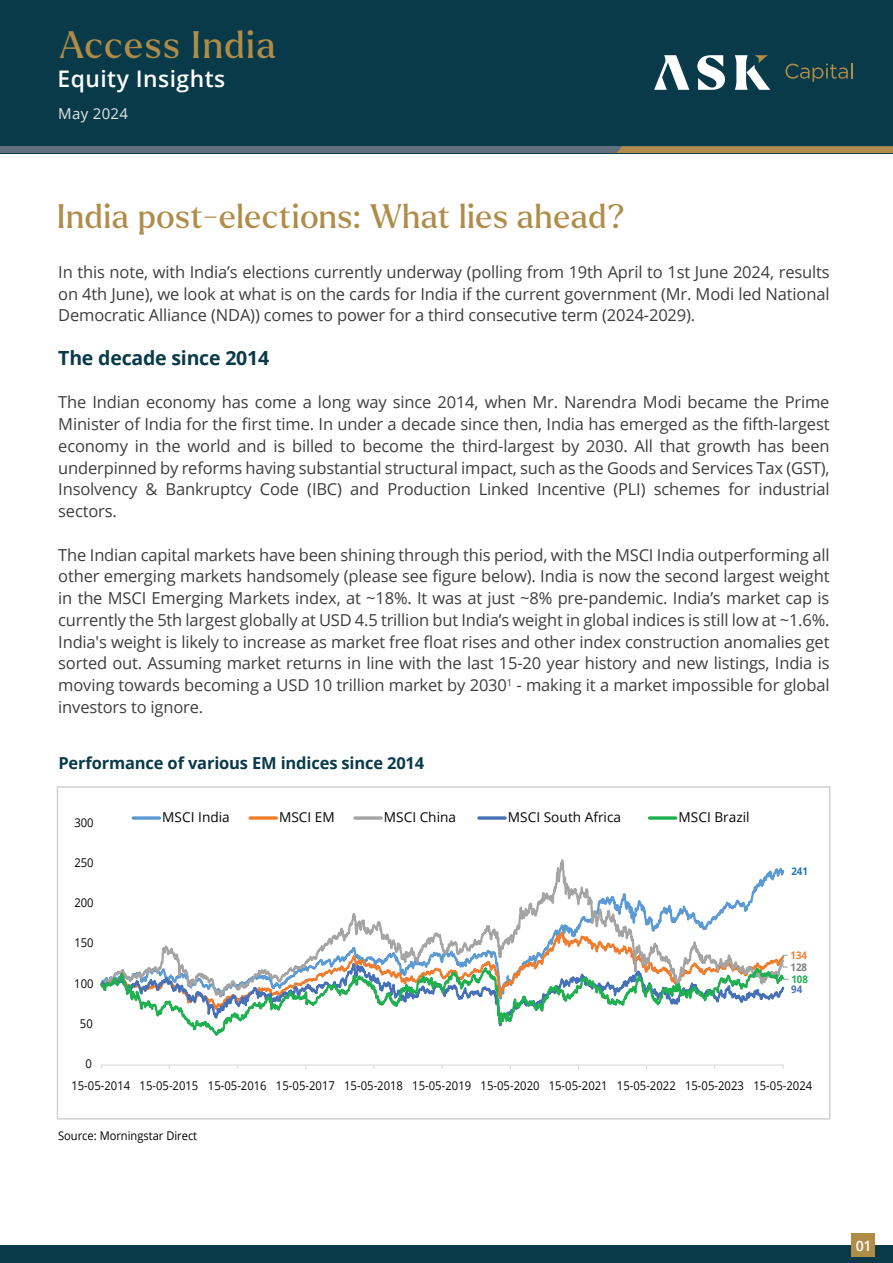
<style>
.page{position:relative;width:893px;height:1263px;background:#fff}
.page>*{position:absolute;margin:0;border:0;box-sizing:border-box;transform-origin:0 0}
.t1{font:37.2px "Larken";letter-spacing:.04em;color:#b08c49}
.t2{font:33px "Larken";letter-spacing:.02em;color:#b08c49}
.t3{font:600 22.8px "Open Sans";letter-spacing:.02em;color:#fff}
.t4{font:700 19.5px "Open Sans";letter-spacing:-.01em;color:#093a49}
.t5{font:16.5px/21.8px "Open Sans";letter-spacing:-.01em;color:#3e3e3f;text-align:justify}
.t6{font:700 16.5px "Open Sans";letter-spacing:-.01em;color:#093a49}
.t7{font:15px "Open Sans";letter-spacing:.02em;color:#e6e7e9}
.t8{font:600 14.25px "Open Sans";color:#fff}
.t9{font:13.65px "Open Sans";color:#040503}
.t10{font:12.15px "Open Sans";letter-spacing:.005em;color:#040503;scale:.93 1}
.t11{font:12px "Open Sans";color:#000;scale:.93 1}
.t12{font:700 10.5px "Open Sans";color:#2375b7;scale:.93 1}
.t13{font:700 10.5px "Open Sans";color:#ee7d2f;scale:.93 1}
.t14{font:700 10.5px "Open Sans";color:#7f807f;scale:.93 1}
.t15{font:700 10.5px "Open Sans";color:#1fb04f;scale:.93 1}
.t16{font:700 10.5px "Open Sans";color:#4671b8;scale:.93 1}
</style>
<div class="page">
<div style="left:0;top:0;width:893px;height:153px;background:#093a49"></div>
<div style="left:0;top:146px;width:893px;height:7px;background:#61707d"></div>
<svg style="left:617px;top:146px;width:276px;height:7px;background:#ac8b4e"></svg>
<svg style="left:697px;top:55px;width:28px;height:35px"></svg>
<svg style="left:654px;top:55px;width:35px;height:35px"></svg>
<svg style="left:735px;top:55px;width:35px;height:35px"></svg>
<svg style="left:785px;top:63px;width:67px;height:19px"></svg>
<div style="left:0;top:1245px;width:893px;height:18px;background:#093a49"></div>
<div style="left:851px;top:1234px;width:24px;height:23px;background:#b08c49"></div>
<svg style="left:333px;top:859px;width:452px;height:77px"></svg>
<svg style="left:98px;top:936px;width:688px;height:184px"></svg>
<svg style="left:781px;top:954px;width:7px;height:14px"></svg>
<svg style="left:782px;top:977px;width:7px;height:3px"></svg>
<svg style="left:133px;top:816px;width:26px;height:4px"></svg>
<svg style="left:250px;top:816px;width:26px;height:4px"></svg>
<svg style="left:355px;top:816px;width:26px;height:4px"></svg>
<svg style="left:479px;top:816px;width:26px;height:4px"></svg>
<svg style="left:649px;top:816px;width:27px;height:4px"></svg>
<h1 class="t1" style="left:59px;top:20px;width:218px">Access India</h1>
<h3 class="t3" style="left:58px;top:63px;width:169px">Equity Insights</h3>
<p class="t7" style="left:58px;top:104px;width:71px">May 2024</p>
<h2 class="t2" style="left:57px;top:194px;width:570px">India post-elections: What lies ahead?</h2>
<p class="t5" style="left:58px;top:261px;width:773px">In this note, with India’s elections currently underway (polling from 19th April to 1st June 2024, results on 4th June), we look at what is on the cards for India if the current government (Mr. Modi led National Democratic Alliance (NDA)) comes to power for a third consecutive term (2024-2029).</p>
<p class="t4" style="left:58px;top:344px;width:213px">The decade since 2014</p>
<p class="t5" style="left:58px;top:391px;width:773px">The Indian economy has come a long way since 2014, when Mr. Narendra Modi became the Prime Minister of India for the first time. In under a decade since then, India has emerged as the fifth-largest economy in the world and is billed to become the third-largest by 2030. All that growth has been underpinned by reforms having substantial structural impact, such as the Goods and Services Tax (GST), Insolvency &amp; Bankruptcy Code (IBC) and Production Linked Incentive (PLI) schemes for industrial sectors.</p>
<p class="t5" style="left:58px;top:543px;width:773px">The Indian capital markets have been shining through this period, with the MSCI India outperforming all other emerging markets handsomely (please see figure below). India is now the second largest weight in the MSCI Emerging Markets index, at ~18%. It was at just ~8% pre-pandemic. India’s market cap is currently the 5th largest globally at USD 4.5 trillion but India’s weight in global indices is still low at ~1.6%.<br>India's weight is likely to increase as market free float rises and other index construction anomalies get sorted out. Assuming market returns in line with the last 15-20 year history and new listings, India is moving towards becoming a USD 10 trillion market by 2030<sup>1</sup> - making it a market impossible for global investors to ignore.</p>
<p class="t6" style="left:58px;top:751px;width:367px">Performance of various EM indices since 2014</p>
<p class="t10" style="left:74px;top:814px;width:22px">300</p>
<p class="t10" style="left:74px;top:854px;width:22px">250</p>
<p class="t10" style="left:74px;top:894px;width:22px">200</p>
<p class="t10" style="left:74px;top:935px;width:22px">150</p>
<p class="t10" style="left:74px;top:975px;width:22px">100</p>
<p class="t10" style="left:80px;top:1015px;width:15px">50</p>
<p class="t10" style="left:86px;top:1055px;width:8px">0</p>
<p class="t9" style="left:162px;top:808px;width:69px">MSCI India</p>
<p class="t9" style="left:279px;top:808px;width:57px">MSCI EM</p>
<p class="t9" style="left:384px;top:808px;width:74px">MSCI China</p>
<p class="t9" style="left:508px;top:808px;width:115px">MSCI South Africa</p>
<p class="t9" style="left:678px;top:808px;width:73px">MSCI Brazil</p>
<p class="t12" style="left:791px;top:864px;width:19px">241</p>
<p class="t13" style="left:791px;top:948px;width:19px">134</p>
<p class="t14" style="left:790px;top:960px;width:19px">128</p>
<p class="t16" style="left:791px;top:982px;width:13px">94</p>
<p class="t15" style="left:791px;top:972px;width:19px">108</p>
<p class="t10" style="left:71px;top:1077px;width:798px">15-05-2014 15-05-2015 15-05-2016 15-05-2017 15-05-2018 15-05-2019 15-05-2020 15-05-2021 15-05-2022 15-05-2023 15-05-2024</p>
<p class="t11" style="left:58px;top:1127px;width:151px">Source: Morningstar Direct</p>
<p class="t8" style="left:856px;top:1236px;width:17px">01</p>
</div>
